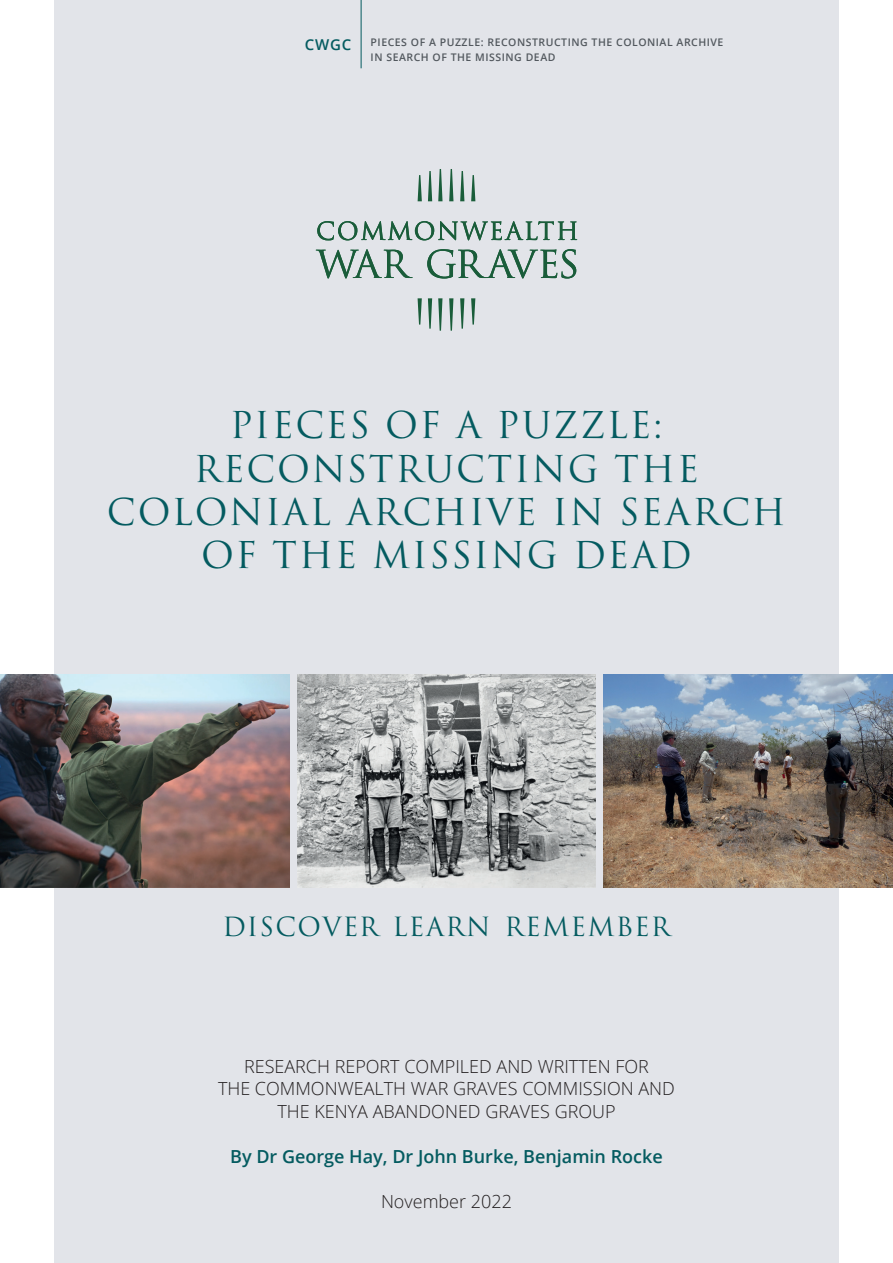
<style>
.page{position:relative;width:893px;height:1263px;background:#fff}
.page>*{position:absolute;margin:0;border:0;box-sizing:border-box;transform-origin:0 0}
.t1{font:36px/43.2px "Trajan Pro 3";letter-spacing:.05em;color:#045b60;text-align:center}
.t2{font:25.8px "Trajan Pro 3";letter-spacing:.05em;color:#045b60}
.t3{font:300 18px/22.5px "Open Sans";color:#231f20;text-align:center}
.t4{font:600 18px "Open Sans";color:#045b60}
.t5{font:600 15px "Open Sans";color:#045b60}
.t6{font:600 10.5px/15px "Open Sans";letter-spacing:.05em;color:#52585e}
</style>
<div class="page">
<div style="left:54px;top:0;width:785px;height:1263px;background:#e2e4e9"></div>
<img style="left:298px;top:675px;width:297px;height:212px">
<img style="left:604px;top:675px;width:289px;height:212px">
<img style="left:0;top:675px;width:289px;height:212px">
<svg style="left:316px;top:169px;width:261px;height:162px"></svg>
<hr style="left:361px;top:0;width:1px;height:68px;background:#045b60">
<p class="t5" style="left:305px;top:34px;width:48px">CWGC</p>
<p class="t6" style="left:371px;top:35px;width:354px">PIECES OF A PUZZLE: RECONSTRUCTING THE COLONIAL ARCHIVE<br>IN SEARCH OF THE MISSING DEAD</p>
<h1 class="t1" style="left:107px;top:405px;width:680px">PIECES OF A PUZZLE:<br>RECONSTRUCTING THE<br>COLONIAL ARCHIVE IN SEARCH<br>OF THE MISSING DEAD</h1>
<h2 class="t2" style="left:222px;top:909px;width:449px">DISCOVER LEARN REMEMBER</h2>
<p class="t3" style="left:218px;top:1054px;width:458px">RESEARCH REPORT COMPILED AND WRITTEN FOR<br>THE COMMONWEALTH WAR GRAVES COMMISSION AND<br>THE KENYA ABANDONED GRAVES GROUP</p>
<p class="t4" style="left:230px;top:1144px;width:434px">By Dr George Hay, Dr John Burke, Benjamin Rocke</p>
<p class="t3" style="left:381px;top:1189px;width:132px">November 2022</p>
</div>
